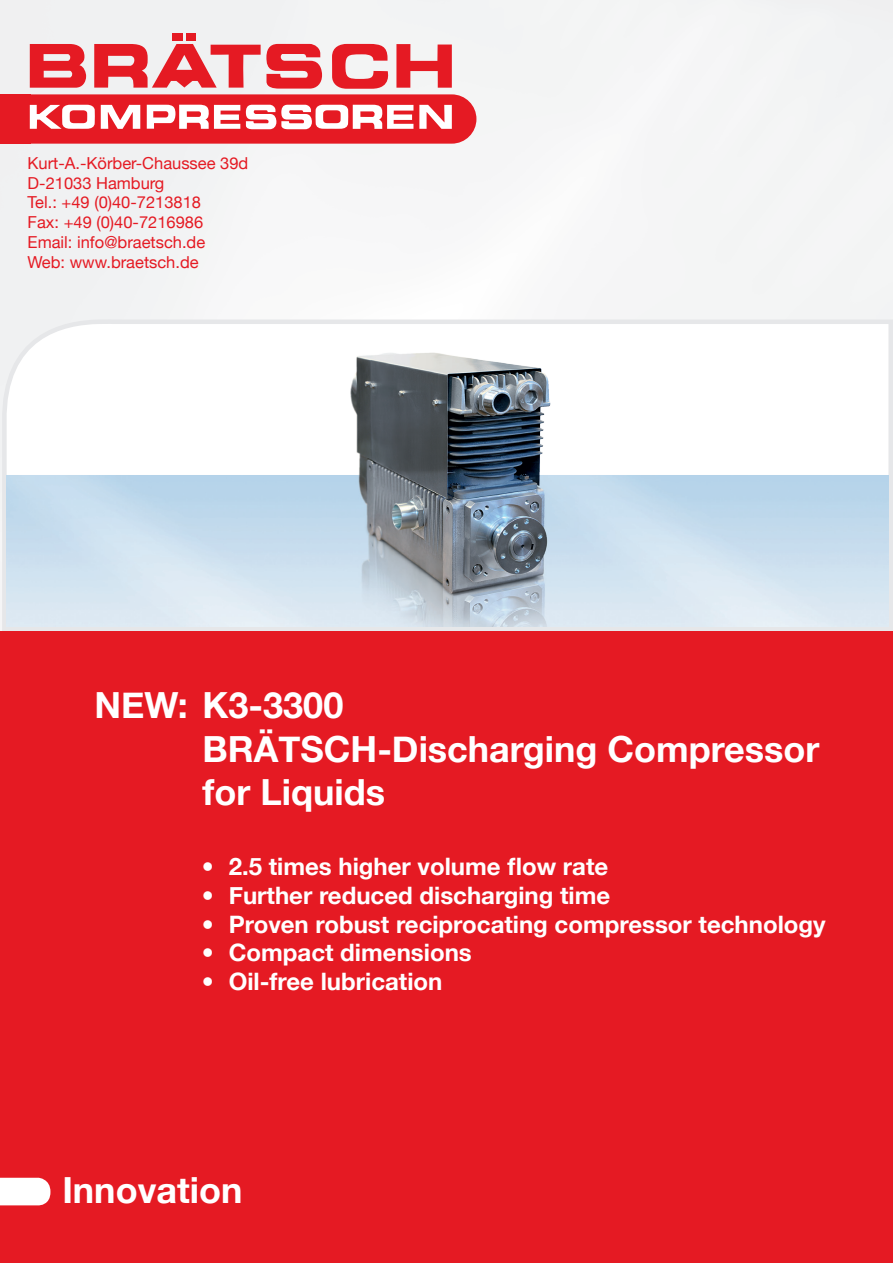
<style>
.page{position:relative;width:893px;height:1263px;background:#fff}
.page>*{position:absolute;margin:0;border:0;box-sizing:border-box;transform-origin:0 0}
.t1{font:700 36px/43.2px "Helvetica Neue";color:#fff}
.t2{font:700 24px "Helvetica Neue";color:#fff}
.t3{font:16.5px/19.8px "Helvetica Neue";color:#e51a23}
</style>
<div class="page">
<div style="left:0;top:0;width:893px;height:317px;background:#f4f5f5"></div>
<svg style="left:0;top:317px;width:893px;height:314px"></svg>
<div style="left:0;top:631px;width:893px;height:632px;background:#e51a23"></div>
<div style="left:5px;top:94px;width:26px;height:50px;background:#e51a23"></div>
<div style="left:5px;top:94px;width:471px;height:50px;background:#e51a23;border-radius:25px"></div>
<div style="left:172px;top:33px;width:10px;height:8px;background:#e51a23"></div>
<svg style="left:332px;top:44px;width:120px;height:45px"></svg>
<svg style="left:30px;top:44px;width:56px;height:44px"></svg>
<div style="left:187px;top:33px;width:9px;height:8px;background:#e51a23"></div>
<svg style="left:94px;top:44px;width:228px;height:45px"></svg>
<svg style="left:101px;top:105px;width:39px;height:24px"></svg>
<svg style="left:147px;top:105px;width:93px;height:24px"></svg>
<svg style="left:419px;top:105px;width:33px;height:24px"></svg>
<svg style="left:246px;top:105px;width:167px;height:24px"></svg>
<svg style="left:30px;top:105px;width:65px;height:24px"></svg>
<div style="left:0;top:94px;width:5px;height:50px;background:#e51a23"></div>
<svg style="left:0;top:1178px;width:50px;height:27px"></svg>
<img style="left:7px;top:259px;width:881px;height:368px">
<p class="t3" style="left:28px;top:153px;width:222px">Kurt-A.-Körber-Chaussee 39d<br>D-21033 Hamburg<br>Tel.: +49 (0)40-7213818<br>Fax: +49 (0)40-7216986<br>Email: info@braetsch.de<br>Web: www.braetsch.de</p>
<h1 class="t1" style="left:203px;top:683px;width:618px;text-indent:-108px">NEW: K3-3300<br>BRÄTSCH-Discharging Compressor for Liquids</h1>
<p class="t2" style="left:202px;top:851px;width:408px">• 2.5 times higher volume flow rate</p>
<p class="t2" style="left:202px;top:880px;width:410px">• Further reduced discharging time</p>
<p class="t2" style="left:202px;top:909px;width:625px">• Proven robust reciprocating compressor technology</p>
<p class="t2" style="left:202px;top:938px;width:271px">• Compact dimensions</p>
<p class="t2" style="left:202px;top:967px;width:242px">• Oil-free lubrication</p>
<h1 class="t1" style="left:62px;top:1168px;width:181px">Innovation</h1>
</div>
